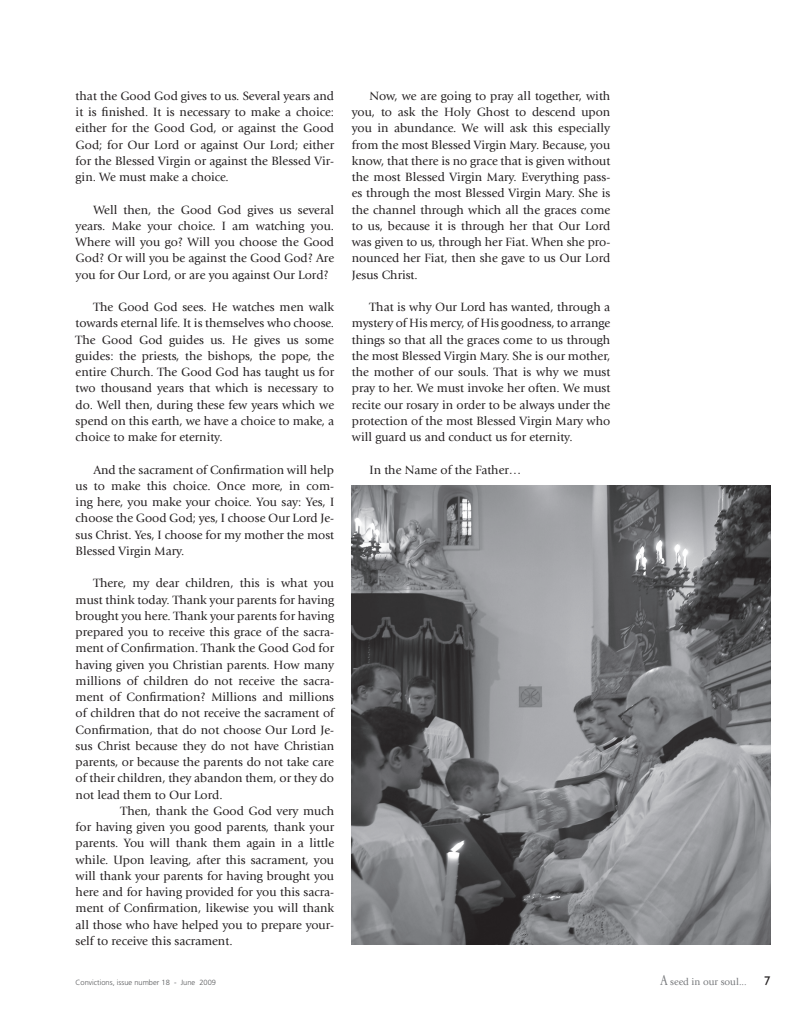
<style>
.page{position:relative;width:810px;height:1035px;background:#fff}
.page>*{position:absolute;margin:0;border:0;box-sizing:border-box;transform-origin:0 0}
.t1{font:12.5px/16.2px "Giovanni Std";color:#231f20;text-align:justify}
.t2{font:12.5px "Gill Sans";color:#231f20}
.t3{font:10px "Giovanni Std";color:#76787b}
.t4{font:300 7.5px "Frutiger LT Std";color:#57585a}
.s1{font-size:15px}
</style>
<div class="page">
<img style="left:352px;top:486px;width:418px;height:459px">
<p class="t1" style="left:76px;top:88px;width:260px">that the Good God gives to us. Several years and it is finished. It is necessary to make a choice: either for the Good God, or against the Good God; for Our Lord or against Our Lord; either for the Blessed Virgin or against the Blessed Vir&shy;gin. We must make a choice.</p>
<p class="t1" style="left:76px;top:202px;width:260px;text-indent:18px">Well then, the Good God gives us several years. Make your choice. I am watching you.<br>Where will you go? Will you choose the Good God? Or will you be against the Good God? Are you for Our Lord, or are you against Our Lord?</p>
<p class="t1" style="left:76px;top:299px;width:260px;text-indent:18px">The Good God sees. He watches men walk towards eternal life. It is themselves who choose.<br>The Good God guides us. He gives us some guides: the priests, the bishops, the pope, the entire Church. The Good God has taught us for two thousand years that which is necessary to do. Well then, during these few years which we spend on this earth, we have a choice to make, a choice to make for eternity.</p>
<p class="t1" style="left:76px;top:462px;width:260px;text-indent:18px">And the sacrament of Confirmation will help us to make this choice. Once more, in com&shy;ing here, you make your choice. You say: Yes, I choose the Good God; yes, I choose Our Lord Je&shy;sus Christ. Yes, I choose for my mother the most Blessed Virgin Mary.</p>
<p class="t1" style="left:76px;top:575px;width:260px;text-indent:18px">There, my dear children, this is what you must think today. Thank your parents for having brought you here. Thank your parents for having prepared you to receive this grace of the sacra&shy;ment of Confirmation. Thank the Good God for having given you Christian parents. How many millions of children do not receive the sacra&shy;ment of Confirmation? Millions and millions of children that do not receive the sacrament of Confirmation, that do not choose Our Lord Je&shy;sus Christ because they do not have Christian parents, or because the parents do not take care of their children, they abandon them, or they do not lead them to Our Lord.</p>
<p class="t1" style="left:76px;top:803px;width:260px;text-indent:45px">Then, thank the Good God very much for having given you good parents, thank your parents. You will thank them again in a little while. Upon leaving, after this sacrament, you will thank your parents for having brought you here and for having provided for you this sacra&shy;ment of Confirmation, likewise you will thank all those who have helped you to prepare your&shy;self to receive this sacrament.</p>
<p class="t1" style="left:352px;top:88px;width:260px;text-indent:18px">Now, we are going to pray all together, with you, to ask the Holy Ghost to descend upon you in abundance. We will ask this especially from the most Blessed Virgin Mary. Because, you know, that there is no grace that is given without the most Blessed Virgin Mary. Everything pass&shy;es through the most Blessed Virgin Mary. She is the channel through which all the graces come to us, because it is through her that Our Lord was given to us, through her Fiat. When she pro&shy;nounced her Fiat, then she gave to us Our Lord Jesus Christ.</p>
<p class="t1" style="left:352px;top:299px;width:260px;text-indent:18px">That is why Our Lord has wanted, through a mystery of His mercy, of His goodness, to arrange things so that all the graces come to us through the most Blessed Virgin Mary. She is our mother, the mother of our souls. That is why we must pray to her. We must invoke her often. We must recite our rosary in order to be always under the protection of the most Blessed Virgin Mary who will guard us and conduct us for eternity.</p>
<p class="t1" style="left:370px;top:462px;width:153px">In the Name of the Father…</p>
<p class="t3" style="left:660px;top:976px;width:88px"><span class="s1">A</span> seed in our soul...</p>
<p class="t4" style="left:76px;top:978px;width:142px">Convictions, issue number 18 - June 2009</p>
<p class="t2" style="left:764px;top:974px;width:8px">7</p>
</div>
